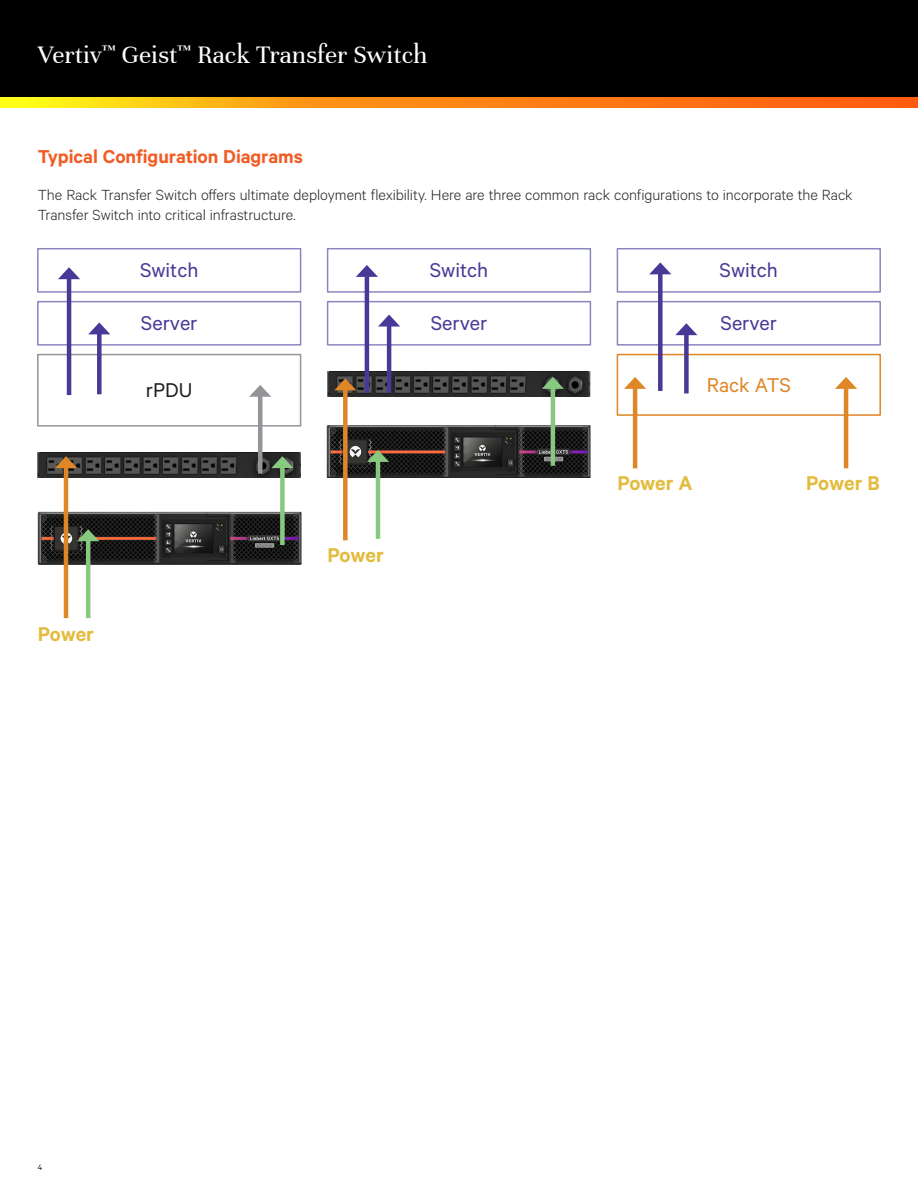
<style>
.page{position:relative;width:918px;height:1188px;background:#fff}
.page>*{position:absolute;margin:0;border:0;box-sizing:border-box;transform-origin:0 0}
.t1{font:27px "Unna";color:#fff}
.t2{font:22.5px "Calibre";color:#483897}
.t3{font:600 22.5px "Calibre";letter-spacing:-.005em;color:#e3bc3f}
.t4{font:22.5px "Calibre";color:#df8626}
.t5{font:22.5px "Calibre";color:#231f20}
.Vertiv_Orange_Main_Heading{font:600 21px "Calibre";letter-spacing:-.005em;color:#f15b24}
.Vertiv_Body_Text{font:300 16.5px/19.8px "Calibre";letter-spacing:-.005em;color:#231f20}
.t6{font:9px "Calibre";color:#231f20}
</style>
<div class="page">
<div style="left:0;top:0;width:918px;height:108px;background:#000"></div>
<svg style="left:0;top:98px;width:918px;height:10px"></svg>
<img style="left:328px;top:372px;width:262px;height:25px">
<img style="left:38px;top:452px;width:263px;height:26px">
<img style="left:327px;top:426px;width:263px;height:52px">
<img style="left:38px;top:512px;width:263px;height:52px">
<div style="left:37px;top:248px;width:264px;height:45px;border:2px solid #8a87c0"></div>
<div style="left:37px;top:301px;width:264px;height:45px;border:2px solid #8a87c0"></div>
<div style="left:37px;top:354px;width:264px;height:73px;border:2px solid #939598"></div>
<hr style="left:67px;top:275px;width:4px;height:120px;background:#483897">
<svg style="left:58px;top:267px;width:22px;height:12px"></svg>
<hr style="left:64px;top:464px;width:4px;height:154px;background:#df8626">
<svg style="left:55px;top:456px;width:22px;height:12px"></svg>
<div style="left:97px;top:330px;width:5px;height:64px;background:#483897"></div>
<svg style="left:88px;top:322px;width:22px;height:12px"></svg>
<hr style="left:258px;top:393px;width:4px;height:81px;background:#939598">
<svg style="left:249px;top:385px;width:22px;height:12px"></svg>
<div style="left:280px;top:464px;width:5px;height:81px;background:#87c97e"></div>
<svg style="left:271px;top:456px;width:23px;height:12px"></svg>
<hr style="left:86px;top:537px;width:4px;height:81px;background:#87c97e">
<svg style="left:77px;top:529px;width:22px;height:12px"></svg>
<div style="left:327px;top:248px;width:264px;height:45px;border:2px solid #8a87c0"></div>
<div style="left:327px;top:301px;width:264px;height:45px;border:2px solid #8a87c0"></div>
<hr style="left:365px;top:273px;width:4px;height:120px;background:#483897">
<svg style="left:356px;top:265px;width:22px;height:12px"></svg>
<div style="left:343px;top:386px;width:5px;height:154px;background:#df8626"></div>
<svg style="left:334px;top:378px;width:22px;height:12px"></svg>
<hr style="left:551px;top:385px;width:4px;height:81px;background:#87c97e">
<svg style="left:542px;top:377px;width:22px;height:12px"></svg>
<hr style="left:387px;top:322px;width:4px;height:71px;background:#483897">
<svg style="left:378px;top:315px;width:22px;height:12px"></svg>
<hr style="left:376px;top:458px;width:4px;height:81px;background:#87c97e">
<svg style="left:367px;top:450px;width:22px;height:12px"></svg>
<div style="left:617px;top:248px;width:264px;height:45px;border:2px solid #8a87c0"></div>
<div style="left:617px;top:354px;width:264px;height:62px;border:2px solid #df8626"></div>
<div style="left:617px;top:301px;width:264px;height:45px;border:2px solid #8a87c0"></div>
<hr style="left:633px;top:385px;width:4px;height:83px;background:#df8626">
<svg style="left:624px;top:377px;width:22px;height:12px"></svg>
<hr style="left:844px;top:385px;width:4px;height:83px;background:#df8626">
<svg style="left:835px;top:377px;width:22px;height:12px"></svg>
<div style="left:658px;top:270px;width:5px;height:121px;background:#483897"></div>
<svg style="left:649px;top:262px;width:22px;height:12px"></svg>
<div style="left:684px;top:331px;width:5px;height:62px;background:#483897"></div>
<svg style="left:675px;top:323px;width:22px;height:12px"></svg>
<h1 class="t1" style="left:38px;top:39px;width:391px">Vertiv<sup>™</sup> Geist<sup>™</sup> Rack Transfer Switch</h1>
<p class="Vertiv_Orange_Main_Heading" style="left:38px;top:144px;width:267px">Typical Configuration Diagrams</p>
<p class="Vertiv_Body_Text" style="left:38px;top:185px;width:816px">The Rack Transfer Switch offers ultimate deployment flexibility. Here are three common rack configurations to incorporate the Rack<br>Transfer Switch into critical infrastructure.</p>
<p class="t2" style="left:140px;top:257px;width:60px">Switch</p>
<p class="t2" style="left:141px;top:310px;width:58px">Server</p>
<p class="t5" style="left:146px;top:377px;width:48px">rPDU</p>
<p class="t3" style="left:38px;top:621px;width:58px">Power</p>
<p class="t2" style="left:430px;top:257px;width:60px">Switch</p>
<p class="t2" style="left:431px;top:310px;width:58px">Server</p>
<p class="t3" style="left:328px;top:542px;width:58px">Power</p>
<p class="t2" style="left:720px;top:257px;width:60px">Switch</p>
<p class="t2" style="left:720px;top:310px;width:58px">Server</p>
<p class="t4" style="left:707px;top:371px;width:86px">Rack ATS</p>
<p class="t3" style="left:617px;top:470px;width:77px">Power A</p>
<p class="t3" style="left:806px;top:470px;width:75px">Power B</p>
<p class="t6" style="left:38px;top:1162px;width:6px">4</p>
</div>
